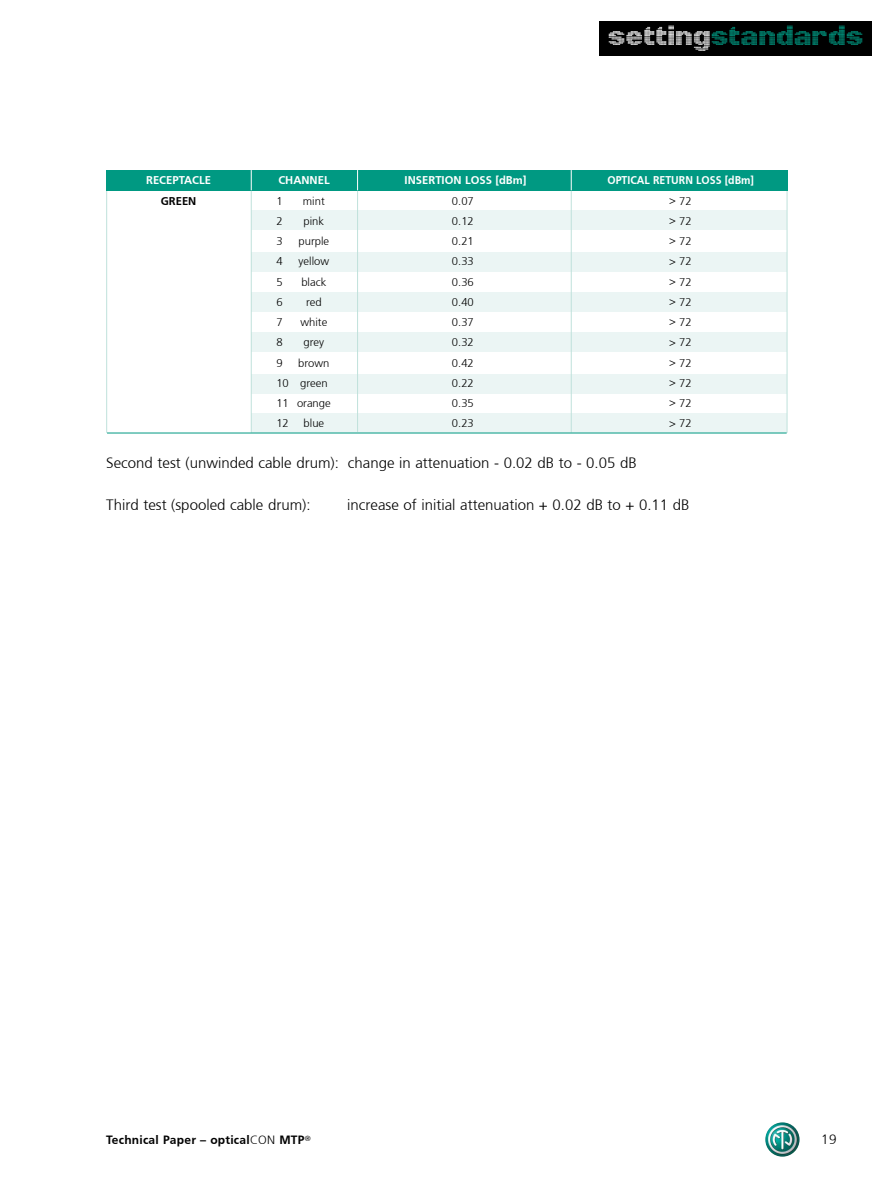
<style>
.page{position:relative;width:893px;height:1188px;background:#fff}
.page>*{position:absolute;margin:0;border:0;box-sizing:border-box;transform-origin:0 0}
.t1{font:700 27px "Punkt LT";letter-spacing:.025em;color:#009982}
.t2{font:300 15px "Frutiger";color:#000}
.t3{font:300 13.5px "Frutiger";color:#000}
.t4{font:700 12px "Frutiger";letter-spacing:.02em;color:#000}
.t5{font:300 11.25px/20.2px "Frutiger";color:#000;text-align:justify}
.t6{font:700 11.25px "Frutiger";color:#fff}
.t7{font:700 11.25px "Frutiger";color:#fff;scale:.94 1}
.t8{font:700 11.25px "Frutiger";color:#000}
.s1{color:#fff}
.s2{font-weight:300}
</style>
<div class="page">
<img style="left:765px;top:1122px;width:34px;height:35px;border-radius:17px">
<div style="left:600px;top:21px;width:272px;height:34px;background:#000"></div>
<div style="left:252px;top:210px;width:535px;height:20px;background:#ebf5f4"></div>
<div style="left:252px;top:292px;width:535px;height:20px;background:#ebf5f4"></div>
<div style="left:251px;top:333px;width:536px;height:19px;background:#ebf5f4"></div>
<div style="left:251px;top:374px;width:536px;height:20px;background:#ebf5f4"></div>
<div style="left:251px;top:414px;width:536px;height:19px;background:#ebf5f4"></div>
<div style="left:251px;top:252px;width:536px;height:20px;background:#ebf5f4"></div>
<hr style="left:251px;top:188px;width:1px;height:244px;background:#bfe1db">
<hr style="left:106px;top:188px;width:1px;height:245px;background:#bfe1db">
<hr style="left:357px;top:188px;width:1px;height:244px;background:#bfe1db">
<hr style="left:571px;top:188px;width:1px;height:244px;background:#bfe1db">
<hr style="left:787px;top:188px;width:1px;height:245px;background:#bfe1db">
<div style="left:106px;top:170px;width:681px;height:20px;background:#009982"></div>
<svg style="left:251px;top:170px;width:1px;height:20px"></svg>
<svg style="left:357px;top:170px;width:1px;height:20px"></svg>
<svg style="left:571px;top:170px;width:1px;height:20px"></svg>
<hr style="left:107px;top:433px;width:680px;height:1px;background:#009982">
<h1 class="t1" style="left:608px;top:26px;width:256px"><span class="s1">setting</span>standards</h1>
<p class="t6" style="left:146px;top:174px;width:66px">RECEPTACLE</p>
<p class="t6" style="left:278px;top:174px;width:53px">CHANNEL</p>
<p class="t6" style="left:405px;top:174px;width:123px">INSERTION LOSS [dBm]</p>
<p class="t7" style="left:607px;top:174px;width:157px">OPTICAL RETURN LOSS [dBm]</p>
<p class="t8" style="left:161px;top:194px;width:37px">GREEN</p>
<p class="t5" style="left:276px;top:191px;width:8px">1</p>
<p class="t5" style="left:303px;top:191px;width:23px">mint</p>
<p class="t5" style="left:276px;top:211px;width:8px">2</p>
<p class="t5" style="left:304px;top:211px;width:22px">pink</p>
<p class="t5" style="left:276px;top:231px;width:8px">3</p>
<p class="t5" style="left:299px;top:231px;width:32px">purple</p>
<p class="t5" style="left:276px;top:251px;width:8px">4</p>
<p class="t5" style="left:299px;top:251px;width:32px">yellow</p>
<p class="t5" style="left:276px;top:272px;width:8px">5</p>
<p class="t5" style="left:301px;top:272px;width:26px">black</p>
<p class="t5" style="left:276px;top:292px;width:8px">6</p>
<p class="t5" style="left:306px;top:292px;width:17px">red</p>
<p class="t5" style="left:276px;top:312px;width:8px">7</p>
<p class="t5" style="left:300px;top:312px;width:28px">white</p>
<p class="t5" style="left:276px;top:332px;width:8px">8</p>
<p class="t5" style="left:304px;top:332px;width:22px">grey</p>
<p class="t5" style="left:276px;top:353px;width:8px">9</p>
<p class="t5" style="left:276px;top:353px;width:56px;text-align:left;text-indent:22px">brown<br>10 green<br>11 orange<br>12</p>
<p class="t5" style="left:304px;top:413px;width:22px">blue</p>
<p class="t5" style="left:452px;top:191px;width:23px">0.07<br>0.12<br>0.21<br>0.33<br>0.36<br>0.40<br>0.37<br>0.32<br>0.42<br>0.22<br>0.35<br>0.23</p>
<p class="t5" style="left:669px;top:191px;width:24px">&gt; 72 &gt; 72 &gt; 72 &gt; 72 &gt; 72 &gt; 72 &gt; 72 &gt; 72 &gt; 72 &gt; 72 &gt; 72 &gt; 72</p>
<h2 class="t2" style="left:106px;top:454px;width:532px">Second test (unwinded cable drum): change in attenuation - 0.02 dB to - 0.05 dB</h2>
<h2 class="t2" style="left:106px;top:497px;width:206px">Third test (spooled cable drum):</h2>
<h2 class="t2" style="left:347px;top:497px;width:344px">increase of initial attenuation + 0.02 dB to + 0.11 dB</h2>
<p class="t4" style="left:106px;top:1133px;width:206px">Technical Paper – optical<span class="s2">CON</span> MTP<sup>®</sup></p>
<p class="t3" style="left:821px;top:1132px;width:17px">19</p>
</div>
